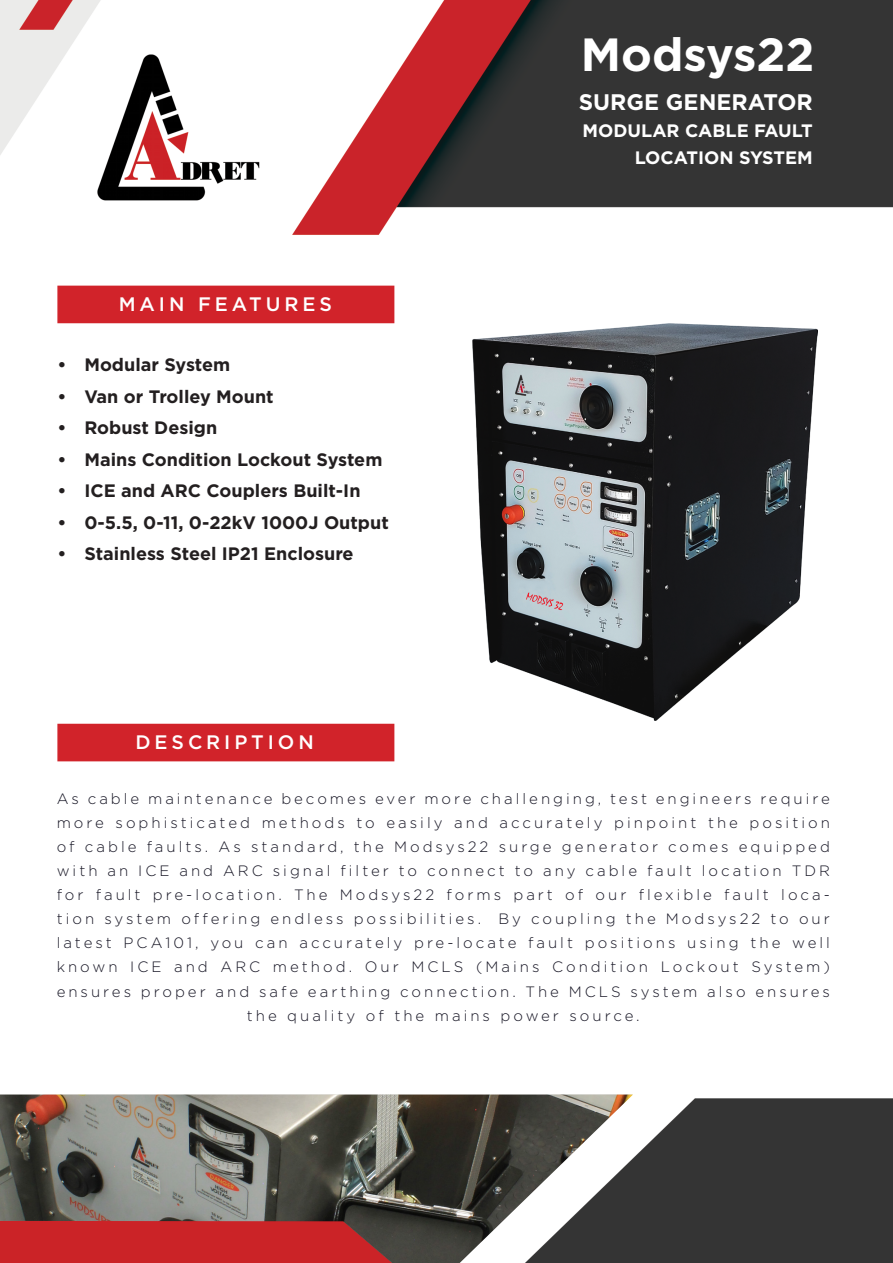
<style>
.page{position:relative;width:893px;height:1263px;background:#fff}
.page>*{position:absolute;margin:0;border:0;box-sizing:border-box;transform-origin:0 0}
.t1{font:700 46.5px "Gotham";color:#fff}
.t2{font:700 22.5px "Gotham";color:#fff}
.t3{font:500 19.5px "Gotham";letter-spacing:.2em;color:#fff}
.t4{font:700 18px "Gotham";color:#231f20}
.t5{font:700 18px/27px "Gotham";color:#fff;text-align:right}
.t6{font:300 15px/24px "Gotham";letter-spacing:.2em;color:#161524;text-align:center}
</style>
<div class="page">
<img style="left:0;top:0;width:893px;height:1263px">
<div style="left:381px;top:287px;width:460px;height:441px;background:#fff"></div>
<img style="left:472px;top:323px;width:346px;height:397px">
<div style="left:57px;top:286px;width:337px;height:37px;background:#d1232a"></div>
<div style="left:57px;top:724px;width:337px;height:37px;background:#d1232a"></div>
<img style="left:0;top:1094px;width:633px;height:169px">
<p class="t3" style="left:119px;top:291px;width:215px">MAIN FEATURES</p>
<p class="t4" style="left:57px;top:353px;width:174px">• Modular System</p>
<p class="t4" style="left:57px;top:384px;width:218px">• Van or Trolley Mount</p>
<p class="t4" style="left:57px;top:416px;width:161px">• Robust Design</p>
<p class="t4" style="left:57px;top:447px;width:327px">• Mains Condition Lockout System</p>
<p class="t4" style="left:57px;top:479px;width:305px">• ICE and ARC Couplers Built-In</p>
<p class="t4" style="left:57px;top:510px;width:333px">• 0-5.5, 0-11, 0-22kV 1000J Output</p>
<p class="t4" style="left:57px;top:542px;width:298px">• Stainless Steel IP21 Enclosure</p>
<p class="t3" style="left:136px;top:729px;width:180px">DESCRIPTION</p>
<p class="t1" style="left:581px;top:23px;width:235px">Modsys22</p>
<p class="t2" style="left:579px;top:87px;width:236px">SURGE GENERATOR</p>
<p class="t5" style="left:583px;top:117px;width:232px">MODULAR CABLE FAULT<br>LOCATION SYSTEM</p>
<p class="t6" style="left:57px;top:787px;width:775px">As cable maintenance becomes ever more challenging, test engineers require more sophisticated methods to easily and accurately pinpoint the position of cable faults. As standard, the Modsys22 surge generator comes equipped with an ICE and ARC signal filter to connect to any cable fault location TDR for fault pre-location. The Modsys22 forms part of our flexible fault loca&shy;tion system offering endless possibilities. By coupling the Modsys22 to our latest PCA101, you can accurately pre-locate fault positions using the well known ICE and ARC method. Our MCLS (Mains Condition Lockout System) ensures proper and safe earthing connection. The MCLS system also ensures the quality of the mains power source.</p>
</div>
